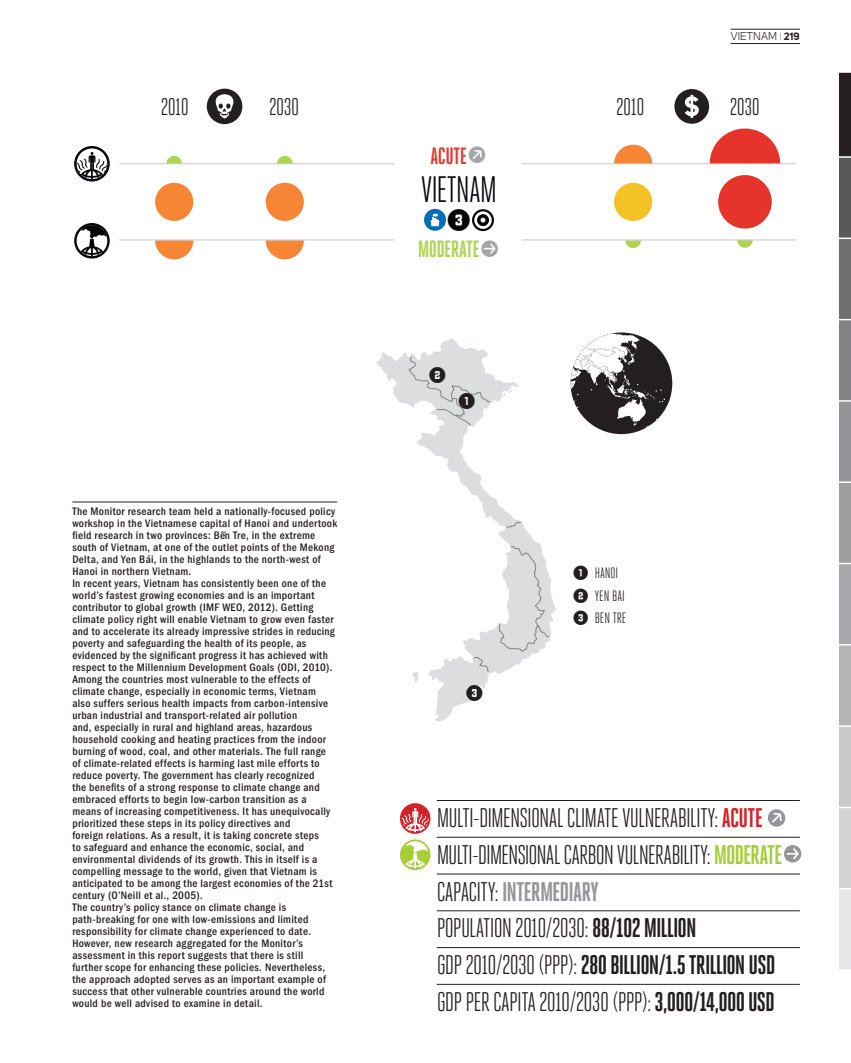
<style>
.page{position:relative;width:851px;height:1063px;background:#fff}
.page>*{position:absolute;margin:0;border:0;box-sizing:border-box;transform-origin:0 0}
.t1{font:36.75px "Heroic Condensed";letter-spacing:-.025em;color:#040809}
.t2{font:27.45px "Numbers Style Two Circle Negative";color:#040809}
.t3{font:27px/36.8px "Heroic Condensed";letter-spacing:-.03em;color:#231f20}
.t4{font:24px "Heroic Condensed";letter-spacing:-.02em;color:#231f20}
.t5{font:700 23.55px "Heroic Condensed";letter-spacing:-.03em;color:#b0d352}
.t6{font:700 23.55px "Heroic Condensed";letter-spacing:-.02em;color:#e13c37}
.t7{font:19.95px "Numbers Style Two Circle Negative";color:#231f20}
.t8{font:18px/22.5px "Numbers Style Two Circle Negative";color:#231f20;text-align:justify}
.t9{font:15px/22.5px "Heroic Condensed";color:#231f20}
.t10{font:500 condensed 11.25px/12px "ITC Franklin Gothic Std";letter-spacing:.03em;color:#231f20}
.t11{font:11.25px "Uni Sans Book";letter-spacing:.01em;color:#231f20}
.s1{font-family:"Uni Sans Thin";font-size:10.5px}
.s2{font-family:"Uni Sans Bold";font-size:10.5px}
.s3{font-family:"Button Bonus Circle Negative";font-weight:400;font-size:20.55px;color:#a4a5a8}
.s4{font-weight:700;color:#d2232a}
.s5{font-weight:700;color:#a6ce39}
.s6{font-weight:700;color:#939598}
.s7{font-weight:700}
</style>
<div class="page">
<svg style="left:839px;top:72px;width:11px;height:897px;background:#97989a"></svg>
<hr style="left:730px;top:29px;width:69px;height:1px;background:#231f20">
<hr style="left:730px;top:43px;width:69px;height:1px;background:#231f20">
<svg style="left:400px;top:840px;width:30px;height:30px"></svg>
<div style="left:401px;top:841px;width:27px;height:27px;background:#a6ce39;border-radius:50%"></div>
<svg style="left:402px;top:840px;width:28px;height:28px"></svg>
<svg style="left:400px;top:803px;width:30px;height:31px"></svg>
<div style="left:401px;top:805px;width:27px;height:27px;background:#d2232a;border-radius:50%"></div>
<svg style="left:401px;top:808px;width:28px;height:24px"></svg>
<hr style="left:436px;top:800px;width:363px;height:1px;background:#231f20">
<hr style="left:436px;top:837px;width:363px;height:1px;background:#231f20">
<hr style="left:436px;top:874px;width:363px;height:1px;background:#231f20">
<hr style="left:436px;top:911px;width:363px;height:1px;background:#231f20">
<hr style="left:436px;top:947px;width:363px;height:1px;background:#231f20">
<hr style="left:436px;top:984px;width:363px;height:1px;background:#231f20">
<div style="left:424px;top:209px;width:22px;height:22px;background:#006fb7;border-radius:50%"></div>
<svg style="left:430px;top:214px;width:10px;height:12px"></svg>
<svg style="left:472px;top:209px;width:22px;height:22px"></svg>
<svg style="left:474px;top:211px;width:17px;height:18px"></svg>
<svg style="left:477px;top:214px;width:12px;height:12px"></svg>
<svg style="left:480px;top:218px;width:5px;height:5px"></svg>
<svg style="left:75px;top:147px;width:34px;height:34px"></svg>
<div style="left:75px;top:146px;width:34px;height:35px;border:1px solid #040809;border-radius:50%"></div>
<svg style="left:77px;top:148px;width:30px;height:31px"></svg>
<svg style="left:77px;top:152px;width:30px;height:27px"></svg>
<div style="left:75px;top:223px;width:34px;height:35px;border:1px solid #040809;border-radius:50%"></div>
<svg style="left:77px;top:225px;width:30px;height:31px"></svg>
<svg style="left:614px;top:145px;width:38px;height:18px"></svg>
<svg style="left:625px;top:241px;width:16px;height:7px"></svg>
<div style="left:614px;top:183px;width:38px;height:38px;background:#f2c226;border-radius:50%"></div>
<svg style="left:709px;top:129px;width:71px;height:34px"></svg>
<svg style="left:737px;top:241px;width:15px;height:7px"></svg>
<div style="left:718px;top:175px;width:53px;height:54px;background:#e6332c;border-radius:50%"></div>
<svg style="left:166px;top:156px;width:16px;height:7px"></svg>
<svg style="left:155px;top:241px;width:38px;height:18px"></svg>
<div style="left:155px;top:183px;width:38px;height:38px;background:#f68635;border-radius:50%"></div>
<svg style="left:277px;top:156px;width:15px;height:7px"></svg>
<svg style="left:266px;top:241px;width:38px;height:18px"></svg>
<div style="left:266px;top:183px;width:38px;height:38px;background:#f68635;border-radius:50%"></div>
<hr style="left:119px;top:163px;width:275px;height:1px;background:#c8c9cb">
<hr style="left:119px;top:240px;width:275px;height:1px;background:#c8c9cb">
<hr style="left:521px;top:163px;width:275px;height:1px;background:#c8c9cb">
<hr style="left:521px;top:240px;width:275px;height:1px;background:#c8c9cb">
<hr style="left:72px;top:502px;width:265px;height:1px;background:#231f20">
<svg style="left:376px;top:338px;width:180px;height:383px"></svg>
<svg style="left:408px;top:356px;width:83px;height:70px"></svg>
<svg style="left:505px;top:521px;width:17px;height:7px"></svg>
<svg style="left:498px;top:546px;width:52px;height:111px"></svg>
<svg style="left:472px;top:657px;width:17px;height:16px"></svg>
<svg style="left:412px;top:671px;width:6px;height:12px"></svg>
<svg style="left:502px;top:389px;width:13px;height:8px"></svg>
<div style="left:461px;top:394px;width:13px;height:14px;background:#fff;border-radius:50%"></div>
<div style="left:431px;top:369px;width:11px;height:11px;background:#fff;border-radius:50%"></div>
<div style="left:470px;top:689px;width:8px;height:8px;background:#fff;border-radius:50%"></div>
<div style="left:570px;top:333px;width:102px;height:101px;background:#231f20;border-radius:50%"></div>
<svg style="left:570px;top:333px;width:95px;height:96px"></svg>
<svg style="left:784px;top:845px;width:18px;height:18px"></svg>
<svg style="left:767px;top:809px;width:18px;height:18px"></svg>
<div style="left:674px;top:89px;width:35px;height:35px;background:#231f20;border-radius:50%"></div>
<svg style="left:684px;top:95px;width:14px;height:23px"></svg>
<div style="left:207px;top:89px;width:35px;height:35px;background:#231f20;border-radius:50%"></div>
<svg style="left:211px;top:94px;width:23px;height:25px"></svg>
<p class="t11" style="left:730px;top:30px;width:70px">VIETNAM <span class="s1">I</span> <span class="s2">219</span></p>
<h3 class="t4" style="left:161px;top:93px;width:30px">2010</h3>
<h3 class="t4" style="left:269px;top:93px;width:31px">2030</h3>
<h3 class="t4" style="left:616px;top:93px;width:30px">2010</h3>
<h3 class="t4" style="left:729px;top:93px;width:31px">2030</h3>
<h3 class="t6" style="left:430px;top:142px;width:58px">ACUTE<span class="s3">W</span></h3>
<h1 class="t1" style="left:421px;top:168px;width:78px">VIETNAM</h1>
<h2 class="t2" style="left:445px;top:205px;width:29px">3</h2>
<h3 class="t5" style="left:418px;top:235px;width:84px">MODERATE<span class="s3">P</span></h3>
<p class="t10" style="left:72px;top:507px;width:266px">The Monitor research team held a nationally-focused policy workshop in the Vietnamese capital of Hanoi and undertook field research in two provinces: Bên Tre, in the extreme south of Vietnam, at one of the outlet points of the Mekong Delta, and Yen Bái, in the highlands to the north-west of Hanoi in northern Vietnam.<br>In recent years, Vietnam has consistently been one of the world’s fastest growing economies and is an important contributor to global growth (IMF WEO, 2012). Getting climate policy right will enable Vietnam to grow even faster and to accelerate its already impressive strides in reducing poverty and safeguarding the health of its people, as evidenced by the significant progress it has achieved with respect to the Millennium Development Goals (ODI, 2010).<br>Among the countries most vulnerable to the effects of climate change, especially in economic terms, Vietnam<br>also suffers serious health impacts from carbon-intensive urban industrial and transport-related air pollution<br>and, especially in rural and highland areas, hazardous household cooking and heating practices from the indoor burning of wood, coal, and other materials. The full range<br>of climate-related effects is harming last mile efforts to reduce poverty. The government has clearly recognized<br>the benefits of a strong response to climate change and embraced efforts to begin low-carbon transition as a means of increasing competitiveness. It has unequivocally prioritized these steps in its policy directives and<br>foreign relations. As a result, it is taking concrete steps<br>to safeguard and enhance the economic, social, and environmental dividends of its growth. This in itself is a compelling message to the world, given that Vietnam is anticipated to be among the largest economies of the 21st century (O’Neill et al., 2005).<br>The country’s policy stance on climate change is path-breaking for one with low-emissions and limited responsibility for climate change experienced to date.<br>However, new research aggregated for the Monitor’s assessment in this report suggests that there is still<br>further scope for enhancing these policies. Nevertheless, the approach adopted serves as an important example of success that other vulnerable countries around the world would be well advised to examine in detail.</p>
<h3 class="t7" style="left:427px;top:364px;width:21px">2</h3>
<h3 class="t7" style="left:457px;top:390px;width:21px">1</h3>
<h3 class="t7" style="left:464px;top:682px;width:21px">3</h3>
<h3 class="t8" style="left:571px;top:563px;width:20px">1<br>2<br>3</h3>
<h3 class="t9" style="left:594px;top:562px;width:33px">HANOI<br>YEN BAI<br>BEN TRE</h3>
<p class="t3" style="left:436px;top:799px;width:347px">MULTI-DIMENSIONAL CLIMATE VULNERABILITY: <span class="s4">ACUTE </span>MULTI-DIMENSIONAL CARBON VULNERABILITY: <span class="s5">MODERATE </span>CAPACITY: <span class="s6">INTERMEDIARY<br></span>POPULATION 2010/2030: <span class="s7">88/102 MILLION<br></span>GDP 2010/2030 (PPP): <span class="s7">280 BILLION/1.5 TRILLION USD </span>GDP PER CAPITA 2010/2030 (PPP): <span class="s7">3,000/14,000 USD</span></p>
</div>
